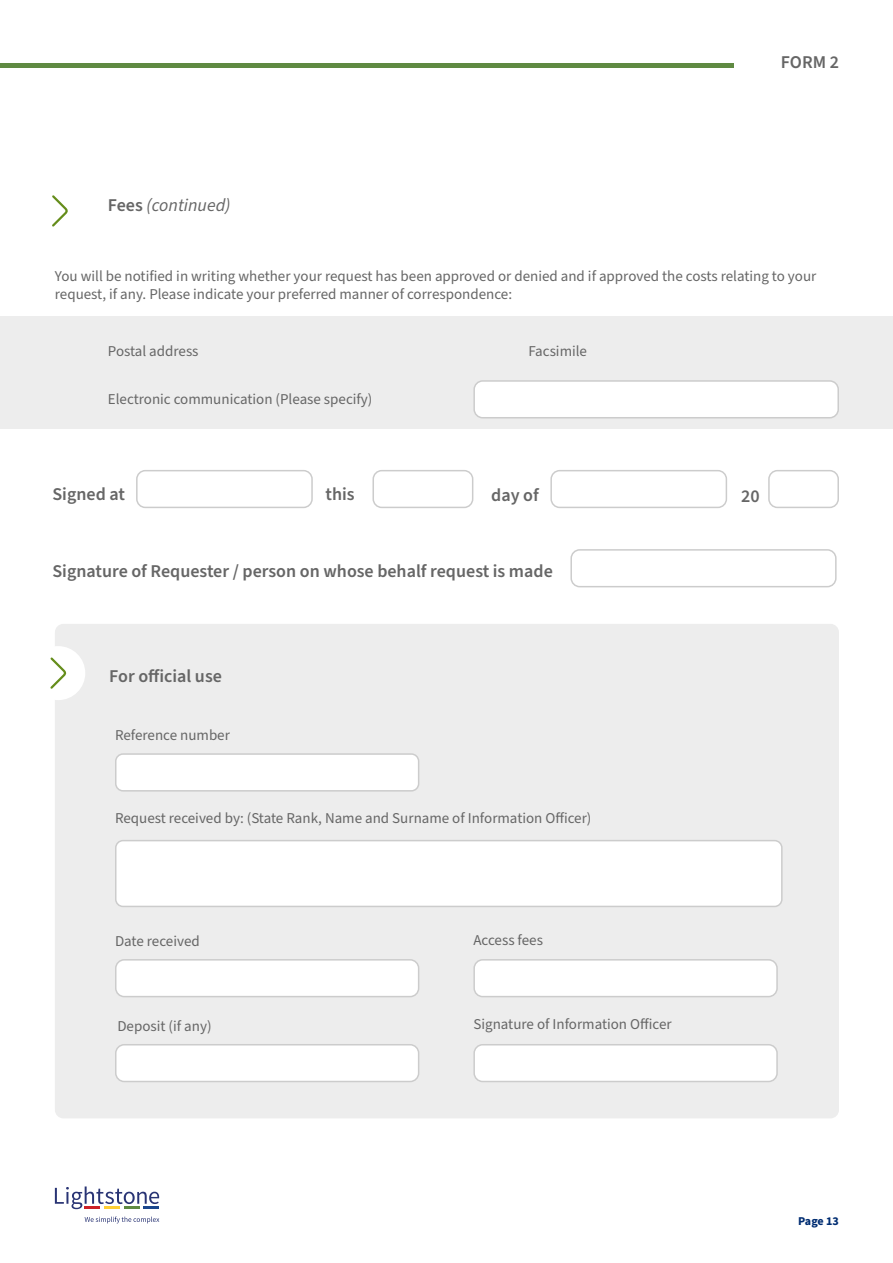
<style>
.page{position:relative;width:893px;height:1263px;background:#fff}
.page>*{position:absolute;margin:0;border:0;box-sizing:border-box;transform-origin:0 0}
.t1{font:600 18px "Source Sans Pro";color:#666}
.t2{font:italic 18px "Source Sans Pro";color:#666}
.t3{font:15px/18px "Source Sans Pro";color:#666}
.t4{font:700 12px "Source Sans Pro";letter-spacing:-.01em;color:#002d72}
.s1{font-weight:600;font-style:normal}
</style>
<div class="page">
<svg style="left:85px;top:1216px;width:74px;height:7px"></svg>
<svg style="left:55px;top:1186px;width:104px;height:23px"></svg>
<hr style="left:85px;top:1206px;width:15px;height:3px;background:#cc2027">
<hr style="left:104px;top:1206px;width:16px;height:3px;background:#ffcf34">
<hr style="left:124px;top:1206px;width:16px;height:3px;background:#5f8a42">
<hr style="left:143px;top:1206px;width:16px;height:3px;background:#1b478d">
<div style="left:55px;top:624px;width:784px;height:494px;background:#ededed;border-radius:9px"></div>
<hr style="left:0;top:64px;width:734px;height:4px;background:#5f8a42">
<svg style="left:52px;top:195px;width:16px;height:32px"></svg>
<div style="left:0;top:317px;width:893px;height:112px;background:#ededed"></div>
<div style="left:474px;top:381px;width:364px;height:37px;background:#fff;border-radius:9px"></div>
<div style="left:473px;top:380px;width:366px;height:38px;border:2px solid #ccc;border-radius:9px"></div>
<div style="left:136px;top:470px;width:177px;height:38px;border:2px solid #ccc;border-radius:9px"></div>
<div style="left:372px;top:470px;width:101px;height:38px;border:2px solid #ccc;border-radius:9px"></div>
<div style="left:550px;top:470px;width:177px;height:38px;border:2px solid #ccc;border-radius:9px"></div>
<div style="left:768px;top:470px;width:71px;height:38px;border:2px solid #ccc;border-radius:9px"></div>
<div style="left:570px;top:549px;width:267px;height:38px;border:2px solid #ccc;border-radius:9px"></div>
<div style="left:31px;top:646px;width:54px;height:54px;background:#fff;border-radius:50%"></div>
<svg style="left:50px;top:657px;width:17px;height:32px"></svg>
<div style="left:116px;top:754px;width:303px;height:37px;background:#fff;border-radius:7px"></div>
<div style="left:115px;top:753px;width:304px;height:38px;border:2px solid #ccc;border-radius:7px"></div>
<div style="left:116px;top:841px;width:666px;height:65px;background:#fff;border-radius:7px"></div>
<div style="left:115px;top:840px;width:668px;height:67px;border:2px solid #ccc;border-radius:7px"></div>
<div style="left:116px;top:960px;width:303px;height:36px;background:#fff;border-radius:9px"></div>
<div style="left:115px;top:959px;width:304px;height:38px;border:2px solid #ccc;border-radius:9px"></div>
<div style="left:116px;top:1045px;width:303px;height:36px;background:#fff;border-radius:9px"></div>
<div style="left:115px;top:1044px;width:304px;height:38px;border:2px solid #ccc;border-radius:9px"></div>
<div style="left:474px;top:960px;width:303px;height:36px;background:#fff;border-radius:9px"></div>
<div style="left:473px;top:959px;width:305px;height:38px;border:2px solid #ccc;border-radius:9px"></div>
<div style="left:474px;top:1045px;width:303px;height:36px;background:#fff;border-radius:9px"></div>
<div style="left:473px;top:1044px;width:305px;height:38px;border:2px solid #ccc;border-radius:9px"></div>
<p class="t2" style="left:108px;top:193px;width:124px"><span class="s1">Fees</span> (continued)</p>
<p class="t1" style="left:781px;top:50px;width:60px">FORM 2</p>
<p class="t3" style="left:55px;top:268px;width:763px">You will be notified in writing whether your request has been approved or denied and if approved the costs relating to your request, if any. Please indicate your preferred manner of correspondence:</p>
<p class="t3" style="left:108px;top:342px;width:92px">Postal address</p>
<p class="t3" style="left:528px;top:342px;width:60px">Facsimile</p>
<p class="t3" style="left:108px;top:390px;width:266px">Electronic communication (Please specify)</p>
<p class="t1" style="left:52px;top:482px;width:74px">Signed at</p>
<p class="t1" style="left:326px;top:482px;width:31px">this</p>
<p class="t1" style="left:491px;top:483px;width:49px">day of</p>
<p class="t1" style="left:741px;top:484px;width:20px">20</p>
<p class="t1" style="left:52px;top:559px;width:502px">Signature of Requester / person on whose behalf request is made</p>
<p class="t1" style="left:109px;top:664px;width:114px">For official use</p>
<p class="t3" style="left:115px;top:727px;width:116px">Reference number</p>
<p class="t3" style="left:115px;top:810px;width:478px">Request received by: (State Rank, Name and Surname of Information Officer)</p>
<p class="t3" style="left:115px;top:932px;width:86px">Date received</p>
<p class="t3" style="left:473px;top:931px;width:71px">Access fees</p>
<p class="t3" style="left:117px;top:1018px;width:96px">Deposit (if any)</p>
<p class="t3" style="left:473px;top:1015px;width:200px">Signature of Information Officer</p>
<p class="t4" style="left:798px;top:1212px;width:42px">Page 13</p>
</div>
